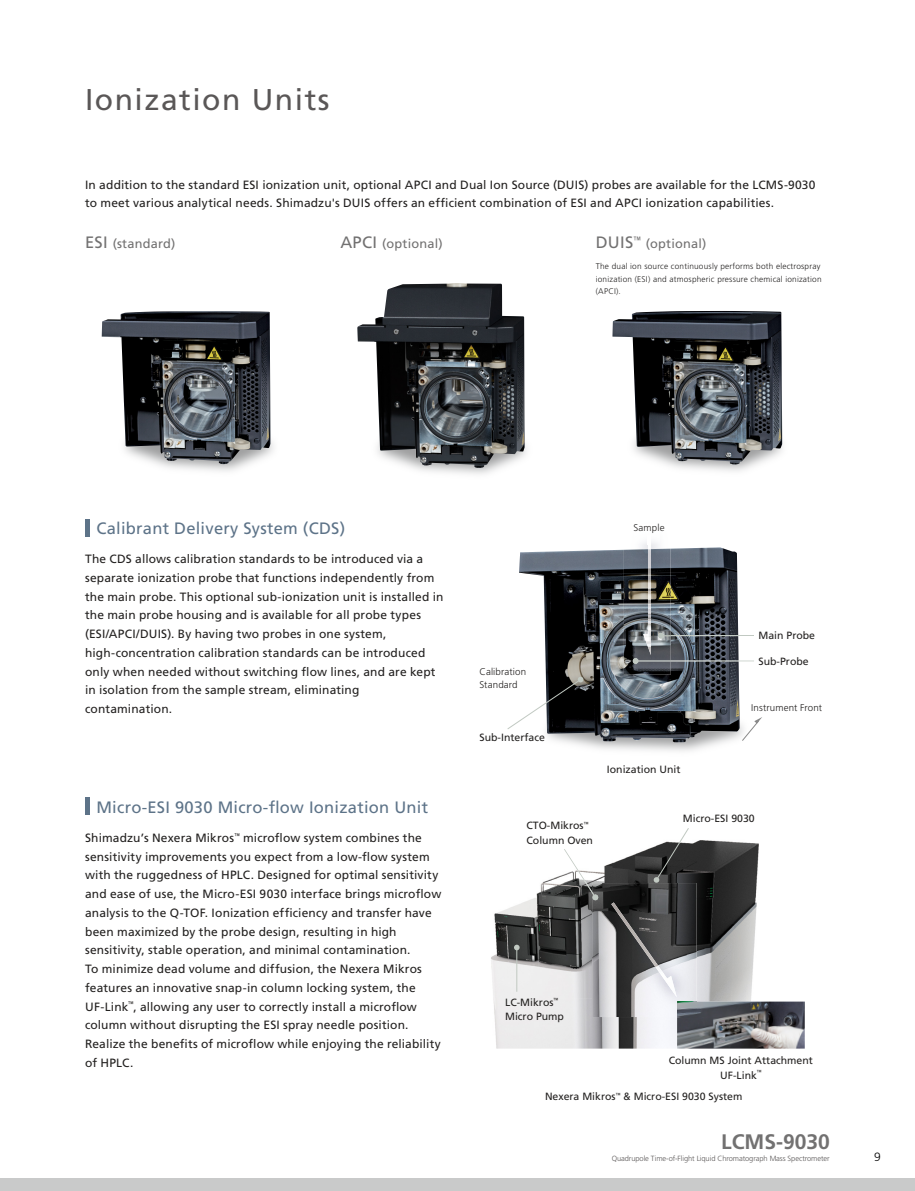
<style>
.page{position:relative;width:915px;height:1191px;background:#fff}
.page>*{position:absolute;margin:0;border:0;box-sizing:border-box;transform-origin:0 0}
.t1{font:30px "Frutiger LT Std";letter-spacing:.05em;color:#5a5757}
.t2{font:700 21px "Frutiger LT Std";color:#727171}
.t3{font:16.5px "Frutiger LT Std";letter-spacing:.015em;color:#5d7388}
.t4{font:12.75px "Frutiger LT Std";letter-spacing:.015em;color:#727171}
.t5{font:12px/18.8px "Frutiger LT Std";letter-spacing:.01em;color:#232120}
.t6{font:300 12px "Frutiger LT Std";color:#000}
.t7{font:10.5px/14.2px "Frutiger LT Std";color:#232120}
.t8{font:300 9.75px/13.5px "Frutiger LT Std";letter-spacing:.01em;color:#232120}
.t9{font:300 8.25px/12.8px "Frutiger LT Std";letter-spacing:.025em;color:#232120}
.t10{font:300 7.5px "Frutiger LT Std";letter-spacing:-.01em;color:#5a5757}
.s1{font-size:16.5px}
</style>
<div class="page">
<img style="left:413px;top:371px;width:114px;height:103px">
<img style="left:357px;top:283px;width:167px;height:185px">
<img style="left:666px;top:419px;width:117px;height:52px">
<img style="left:612px;top:311px;width:170px;height:153px">
<img style="left:157px;top:367px;width:117px;height:105px">
<img style="left:102px;top:311px;width:168px;height:153px">
<img style="left:545px;top:652px;width:209px;height:99px">
<img style="left:519px;top:547px;width:219px;height:88px">
<img style="left:491px;top:863px;width:121px;height:135px">
<img style="left:612px;top:840px;width:147px;height:58px">
<img style="left:669px;top:898px;width:88px;height:146px">
<img style="left:493px;top:998px;width:164px;height:50px">
<img style="left:676px;top:1001px;width:128px;height:47px">
<hr style="left:85px;top:519px;width:4px;height:17px;background:#5d7388">
<hr style="left:635px;top:660px;width:118px;height:1px;background:#c1c9c2">
<svg style="left:507px;top:676px;width:76px;height:54px"></svg>
<hr style="left:660px;top:635px;width:93px;height:1px;background:#c1c9c2">
<svg style="left:741px;top:717px;width:21px;height:24px"></svg>
<img style="left:623px;top:544px;width:47px;height:4px">
<img style="left:623px;top:548px;width:47px;height:126px">
<img style="left:638px;top:660px;width:32px;height:1px">
<svg style="left:632px;top:658px;width:6px;height:6px"></svg>
<svg style="left:658px;top:633px;width:12px;height:5px"></svg>
<img style="left:643px;top:549px;width:7px;height:106px">
<img style="left:643px;top:542px;width:14px;height:2px">
<svg style="left:647px;top:542px;width:3px;height:7px"></svg>
<hr style="left:85px;top:798px;width:4px;height:17px;background:#5d7388">
<hr style="left:516px;top:947px;width:1px;height:44px;background:#c1c9c2">
<svg style="left:514px;top:944px;width:5px;height:6px"></svg>
<svg style="left:653px;top:828px;width:36px;height:55px"></svg>
<img style="left:592px;top:883px;width:104px;height:134px">
<img style="left:676px;top:1001px;width:20px;height:16px">
<svg style="left:563px;top:849px;width:35px;height:51px"></svg>
<img style="left:611px;top:902px;width:65px;height:95px">
<div style="left:1px;top:1178px;width:913px;height:12px;background:#c9caca"></div>
<h1 class="t1" style="left:85px;top:82px;width:246px">Ionization Units</h1>
<p class="t5" style="left:85px;top:175px;width:731px">In addition to the standard ESI ionization unit, optional APCI and Dual Ion Source (DUIS) probes are available for the LCMS-9030 to meet various analytical needs. Shimadzu's DUIS offers an efficient combination of ESI and APCI ionization capabilities.</p>
<p class="t4" style="left:85px;top:236px;width:92px"><span class="s1">ESI</span> (standard)</p>
<p class="t4" style="left:340px;top:236px;width:104px"><span class="s1">APCI</span> (optional)</p>
<p class="t4" style="left:595px;top:236px;width:112px"><span class="s1">DUIS</span><sup>™</sup> (optional)</p>
<p class="t9" style="left:595px;top:260px;width:227px">The dual ion source continuously performs both electrospray ionization (ESI) and atmospheric pressure chemical ionization (APCI).</p>
<h3 class="t3" style="left:96px;top:518px;width:250px">Calibrant Delivery System (CDS)</h3>
<p class="t5" style="left:85px;top:549px;width:360px">The CDS allows calibration standards to be introduced via a separate ionization probe that functions independently from the main probe. This optional sub-ionization unit is installed in the main probe housing and is available for all probe types (ESI/APCI/DUIS). By having two probes in one system, high-concentration calibration standards can be introduced only when needed without switching flow lines, and are kept in isolation from the sample stream, eliminating contamination.</p>
<h3 class="t3" style="left:96px;top:797px;width:333px">Micro-ESI 9030 Micro-flow Ionization Unit</h3>
<p class="t5" style="left:85px;top:828px;width:357px">Shimadzu’s Nexera Mikros<sup>™</sup> microflow system combines the sensitivity improvements you expect from a low-flow system with the ruggedness of HPLC. Designed for optimal sensitivity and ease of use, the Micro-ESI 9030 interface brings microflow analysis to the Q-TOF. Ionization efficiency and transfer have been maximized by the probe design, resulting in high sensitivity, stable operation, and minimal contamination.<br>To minimize dead volume and diffusion, the Nexera Mikros features an innovative snap-in column locking system, the UF-Link<sup>™</sup>, allowing any user to correctly install a microflow column without disrupting the ESI spray needle position.<br>Realize the benefits of microflow while enjoying the reliability of HPLC.</p>
<p class="t8" style="left:633px;top:521px;width:33px">Sample</p>
<p class="t8" style="left:479px;top:665px;width:48px">Calibration<br>Standard</p>
<p class="t7" style="left:479px;top:730px;width:67px">Sub-Interface</p>
<p class="t7" style="left:606px;top:762px;width:75px">Ionization Unit</p>
<p class="t7" style="left:758px;top:628px;width:58px">Main Probe</p>
<p class="t7" style="left:758px;top:654px;width:52px">Sub-Probe</p>
<p class="t8" style="left:750px;top:701px;width:73px">Instrument Front</p>
<p class="t7" style="left:526px;top:818px;width:68px">CTO-Mikros<sup>™<br></sup>Column Oven</p>
<p class="t7" style="left:682px;top:811px;width:73px">Micro-ESI 9030</p>
<p class="t7" style="left:505px;top:995px;width:60px">LC-Mikros<sup>™<br></sup>Micro Pump</p>
<p class="t7" style="left:668px;top:1053px;width:146px;text-align:center">Column MS Joint Attachment<br>UF-Link<sup>™</sup></p>
<p class="t7" style="left:545px;top:1088px;width:199px">Nexera Mikros<sup>™</sup> &amp; Micro-ESI 9030 System</p>
<h2 class="t2" style="left:721px;top:1129px;width:110px">LCMS-9030</h2>
<p class="t10" style="left:611px;top:1154px;width:219px">Quadrupole Time-of-Flight Liquid Chromatograph Mass Spectrometer</p>
<p class="t6" style="left:873px;top:1150px;width:8px">9</p>
</div>
